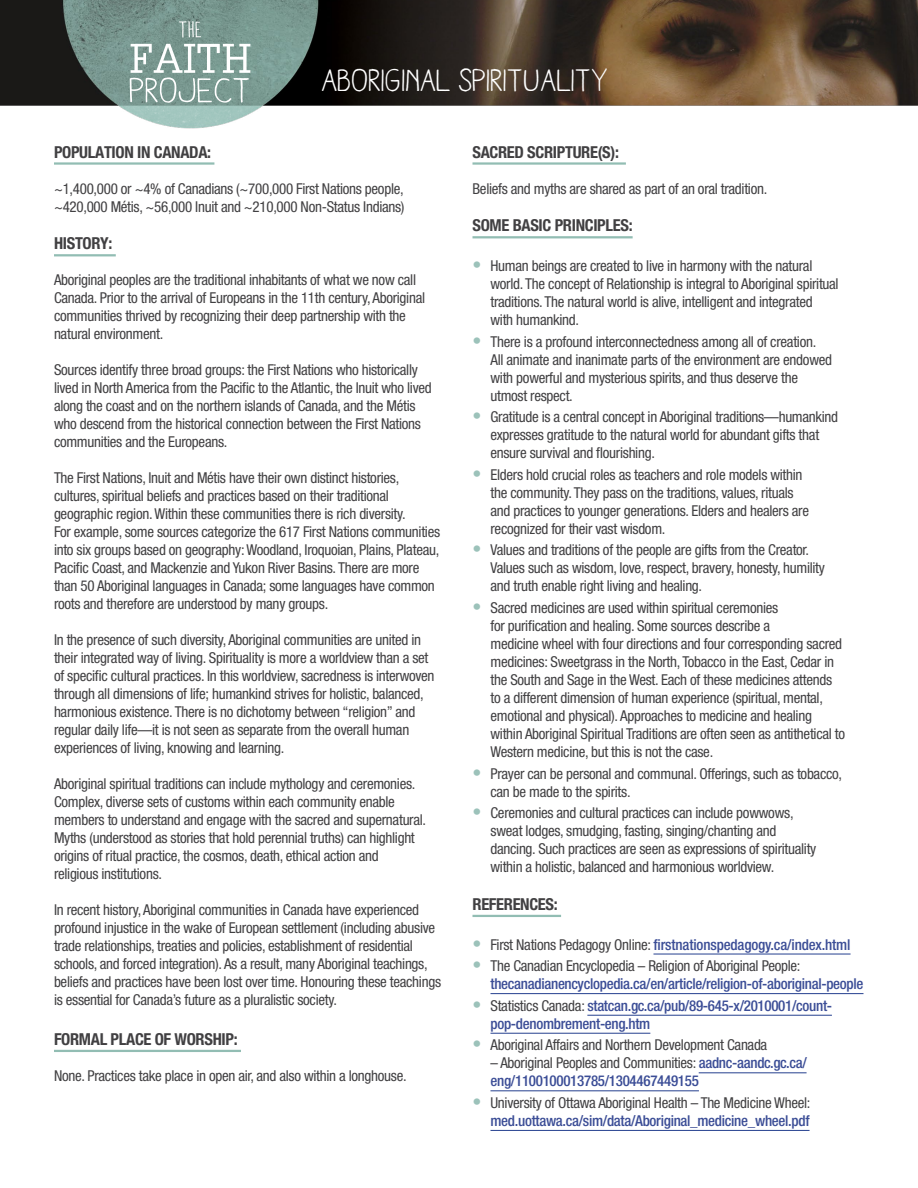
<style>
.page{position:relative;width:918px;height:1188px;background:#fff}
.page>*{position:absolute;margin:0;border:0;box-sizing:border-box;transform-origin:0 0}
.t1{font:31.5px "Aracne";color:#fff}
.t2{font:700 condensed 16.5px "Helvetica Neue";letter-spacing:-.02em;color:#414042}
.t3{font:condensed 15px/18px "Helvetica Neue";letter-spacing:-.02em;color:#414042}
.t4{font:500 condensed 15px/18px "Helvetica Neue";letter-spacing:-.02em;color:#3b4d96}
.s1{font-weight:500;font-size:18px;color:#9cc2ba}
.s2{font-size:18px;color:#9cc2ba}
.s3{font-weight:400;color:#414042}
</style>
<div class="page">
<img style="left:0;top:0;width:918px;height:129px">
<svg style="left:179px;top:21px;width:22px;height:17px"></svg>
<svg style="left:130px;top:44px;width:120px;height:59px"></svg>
<hr style="left:54px;top:162px;width:160px;height:3px;background:#92bdb3">
<hr style="left:54px;top:254px;width:62px;height:2px;background:#92bdb3">
<hr style="left:54px;top:1050px;width:187px;height:2px;background:#92bdb3">
<hr style="left:472px;top:162px;width:154px;height:3px;background:#92bdb3">
<hr style="left:472px;top:236px;width:161px;height:2px;background:#92bdb3">
<hr style="left:472px;top:915px;width:89px;height:2px;background:#92bdb3">
<hr style="left:653px;top:954px;width:198px;height:1px;background:#25408f">
<hr style="left:490px;top:993px;width:374px;height:1px;background:#25408f">
<hr style="left:587px;top:1015px;width:245px;height:1px;background:#25408f">
<hr style="left:490px;top:1033px;width:160px;height:1px;background:#25408f">
<hr style="left:699px;top:1072px;width:108px;height:1px;background:#25408f">
<hr style="left:490px;top:1090px;width:209px;height:1px;background:#25408f">
<hr style="left:490px;top:1130px;width:320px;height:1px;background:#25408f">
<h1 class="t1" style="left:322px;top:63px;width:289px">ABORIGINAL SPIRITUALITY</h1>
<p class="t2" style="left:54px;top:142px;width:159px">POPULATION IN CANADA:</p>
<p class="t3" style="left:54px;top:179px;width:352px">~1,400,000 or ~4% of Canadians (~700,000 First Nations people, ~420,000 Métis, ~56,000 Inuit and ~210,000 Non-Status Indians)</p>
<p class="t2" style="left:54px;top:233px;width:60px">HISTORY:</p>
<p class="t3" style="left:54px;top:271px;width:373px">Aboriginal peoples are the traditional inhabitants of what we now call Canada. Prior to the arrival of Europeans in the 11th century, Aboriginal communities thrived by recognizing their deep partnership with the natural environment.</p>
<p class="t3" style="left:54px;top:361px;width:379px">Sources identify three broad groups: the First Nations who historically lived in North America from the Pacific to the Atlantic, the Inuit who lived along the coast and on the northern islands of Canada, and the Métis who descend from the historical connection between the First Nations communities and the Europeans.</p>
<p class="t3" style="left:54px;top:469px;width:388px">The First Nations, Inuit and Métis have their own distinct histories, cultures, spiritual beliefs and practices based on their traditional geographic region. Within these communities there is rich diversity.<br>For example, some sources categorize the 617 First Nations communities into six groups based on geography: Woodland, Iroquoian, Plains, Plateau, Pacific Coast, and Mackenzie and Yukon River Basins. There are more than 50 Aboriginal languages in Canada; some languages have common roots and therefore are understood by many groups.</p>
<p class="t3" style="left:54px;top:631px;width:382px">In the presence of such diversity, Aboriginal communities are united in their integrated way of living. Spirituality is more a worldview than a set of specific cultural practices. In this worldview, sacredness is interwoven through all dimensions of life; humankind strives for holistic, balanced, harmonious existence. There is no dichotomy between “religion” and regular daily life—it is not seen as separate from the overall human experiences of living, knowing and learning.</p>
<p class="t3" style="left:54px;top:775px;width:374px">Aboriginal spiritual traditions can include mythology and ceremonies.<br>Complex, diverse sets of customs within each community enable members to understand and engage with the sacred and supernatural.<br>Myths (understood as stories that hold perennial truths) can highlight origins of ritual practice, the cosmos, death, ethical action and religious institutions.</p>
<p class="t3" style="left:54px;top:901px;width:389px">In recent history, Aboriginal communities in Canada have experienced profound injustice in the wake of European settlement (including abusive trade relationships, treaties and policies, establishment of residential schools, and forced integration). As a result, many Aboriginal teachings, beliefs and practices have been lost over time. Honouring these teachings is essential for Canada’s future as a pluralistic society.</p>
<p class="t2" style="left:54px;top:1029px;width:185px">FORMAL PLACE OF WORSHIP:</p>
<p class="t3" style="left:54px;top:1067px;width:354px">None. Practices take place in open air, and also within a longhouse.</p>
<p class="t2" style="left:472px;top:142px;width:148px">SACRED SCRIPTURE(S):</p>
<p class="t3" style="left:472px;top:179px;width:296px">Beliefs and myths are shared as part of an oral tradition.</p>
<p class="t2" style="left:472px;top:215px;width:162px">SOME BASIC PRINCIPLES:</p>
<p class="t3" style="left:490px;top:257px;width:350px;text-indent:-18px"><span class="s1">•</span> Human beings are created to live in harmony with the natural world. The concept of Relationship is integral to Aboriginal spiritual traditions. The natural world is alive, intelligent and integrated with humankind.</p>
<p class="t3" style="left:490px;top:332px;width:343px;text-indent:-18px"><span class="s1">•</span> There is a profound interconnectedness among all of creation.<br>All animate and inanimate parts of the environment are endowed with powerful and mysterious spirits, and thus deserve the utmost respect.</p>
<p class="t3" style="left:490px;top:408px;width:349px;text-indent:-18px"><span class="s1">•</span> Gratitude is a central concept in Aboriginal traditions—humankind expresses gratitude to the natural world for abundant gifts that ensure survival and flourishing.</p>
<p class="t3" style="left:490px;top:465px;width:320px;text-indent:-18px"><span class="s1">•</span> Elders hold crucial roles as teachers and role models within the community. They pass on the traditions, values, rituals and practices to younger generations. Elders and healers are recognized for their vast wisdom.</p>
<p class="t3" style="left:490px;top:541px;width:336px;text-indent:-18px"><span class="s1">•</span> Values and traditions of the people are gifts from the Creator.<br>Values such as wisdom, love, respect, bravery, honesty, humility and truth enable right living and healing.</p>
<p class="t3" style="left:490px;top:599px;width:356px;text-indent:-18px"><span class="s1">•</span> Sacred medicines are used within spiritual ceremonies<br>for purification and healing. Some sources describe a<br>medicine wheel with four directions and four corresponding sacred medicines: Sweetgrass in the North, Tobacco in the East, Cedar in the South and Sage in the West. Each of these medicines attends to a different dimension of human experience (spiritual, mental, emotional and physical). Approaches to medicine and healing within Aboriginal Spiritual Traditions are often seen as antithetical to Western medicine, but this is not the case.</p>
<p class="t3" style="left:490px;top:764px;width:353px;text-indent:-18px"><span class="s1">•</span> Prayer can be personal and communal. Offerings, such as tobacco, can be made to the spirits.</p>
<p class="t3" style="left:490px;top:804px;width:327px;text-indent:-18px"><span class="s1">•</span> Ceremonies and cultural practices can include powwows, sweat lodges, smudging, fasting, singing/chanting and dancing. Such practices are seen as expressions of spirituality within a holistic, balanced and harmonious worldview.</p>
<p class="t2" style="left:472px;top:894px;width:87px">REFERENCES:</p>
<p class="t4" style="left:472px;top:935px;width:380px"><span class="s2">•</span> <span class="s3">First Nations Pedagogy Online:</span> firstnationspedagogy.ca/index.html</p>
<p class="t4" style="left:490px;top:957px;width:375px;text-indent:-18px"><span class="s2">•</span> <span class="s3">The Canadian Encyclopedia – Religion of Aboriginal People: </span>thecanadianencyclopedia.ca/en/article/religion-of-aboriginal-people</p>
<p class="t4" style="left:490px;top:996px;width:343px;text-indent:-18px"><span class="s2">•</span> <span class="s3">Statistics Canada:</span> statcan.gc.ca/pub/89-645-x/2010001/count&shy;pop-denombrement-eng.htm</p>
<p class="t3" style="left:472px;top:1036px;width:296px"><span class="s1">•</span> Aboriginal Affairs and Northern Development Canada</p>
<p class="t4" style="left:490px;top:1054px;width:318px"><span class="s3">– Aboriginal Peoples and Communities:</span> aadnc-aandc.gc.ca/ eng/1100100013785/1304467449155</p>
<p class="t4" style="left:472px;top:1093px;width:340px;text-align:right"><span class="s2">•</span> <span class="s3">University of Ottawa Aboriginal Health – The Medicine Wheel: </span>med.uottawa.ca/sim/data/Aboriginal_medicine_wheel.pdf</p>
</div>
